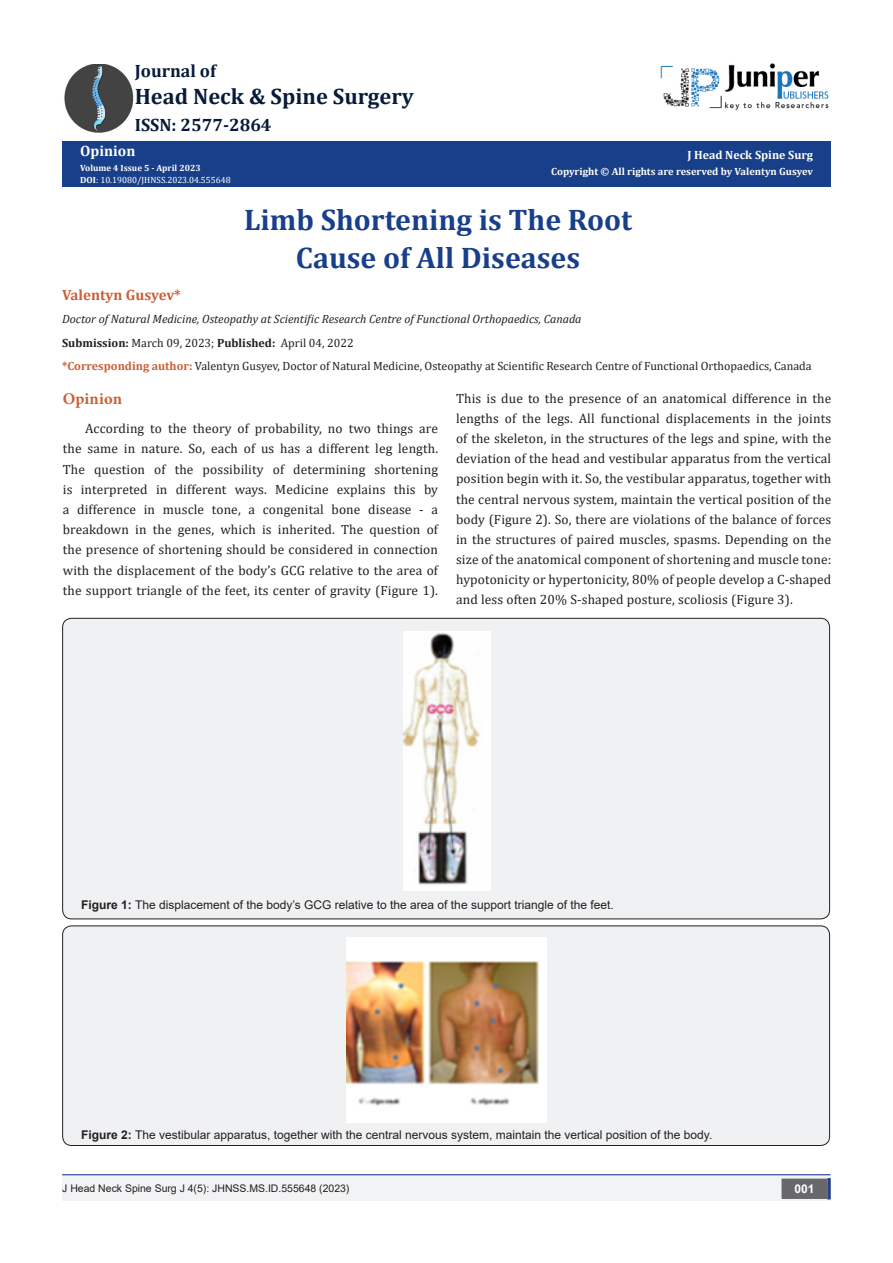
<style>
.page{position:relative;width:893px;height:1263px;background:#fff}
.page>*{position:absolute;margin:0;border:0;box-sizing:border-box;transform-origin:0 0}
.t1{font:700 29.85px/37.3px "Cambria";color:#183f89;text-align:center}
.t2{font:700 22.35px "Cambria";color:#071b39}
.t3{font:700 18px "Cambria";color:#071b39}
.t4{font:700 16.5px "Minion Pro";letter-spacing:.01em;color:#ca6035}
.t5{font:700 15px "Cambria";color:#ca5f37}
.t6{font:700 15px "Cambria";color:#fffefc}
.t7{font:13.5px/20.1px "Cambria";letter-spacing:.01em;color:#231f20;text-align:justify}
.t8{font:12px "Arial";color:#231f20}
.t9{font:12px "Cambria";color:#231f20}
.t10{font:italic 12px "Cambria";color:#231f20}
.t11{font:700 12px "Cambria";color:#fffefc}
.t12{font:700 12px "Arial";color:#fff}
.t13{font:10.5px "Arial";color:#231f20}
.t14{font:700 10.5px "Cambria";color:#fffefc}
.t15{font:9px "Cambria";color:#fff}
.t16{font:700 9px "Cambria";color:#fffefc}
.s1{font-weight:700}
.s2{font-weight:700;color:#ca5f37}
</style>
<div class="page">
<div style="left:62px;top:141px;width:769px;height:45px;background:#183f89"></div>
<div style="left:62px;top:1175px;width:441px;height:26px;background:#f2f3f4"></div>
<div style="left:503px;top:1175px;width:328px;height:26px;background:#f2f3f4"></div>
<div style="left:782px;top:1179px;width:45px;height:19px;background:#68676a"></div>
<div style="left:781px;top:1178px;width:46px;height:21px;border:2px solid #68676a"></div>
<svg style="left:827px;top:1178px;width:4px;height:21px"></svg>
<img style="left:661px;top:63px;width:168px;height:47px">
<hr style="left:62px;top:1174px;width:768px;height:1px;background:#253f8e">
<img style="left:64px;top:64px;width:70px;height:69px">
<div style="left:63px;top:618px;width:767px;height:301px;background:#f0f1f2;border-radius:9px"></div>
<img style="left:403px;top:631px;width:87px;height:260px">
<div style="left:63px;top:926px;width:767px;height:219px;background:#f0f1f2;border-radius:9px"></div>
<div style="left:62px;top:925px;width:768px;height:221px;border:1px solid #231f20;border-radius:9px"></div>
<img style="left:346px;top:938px;width:201px;height:184px">
<p class="t3" style="left:135px;top:59px;width:83px">Journal of</p>
<p class="t2" style="left:135px;top:81px;width:280px">Head Neck &amp; Spine Surgery</p>
<p class="t3" style="left:135px;top:112px;width:138px">ISSN: 2577-2864</p>
<p class="t6" style="left:80px;top:140px;width:57px">Opinion</p>
<p class="t16" style="left:80px;top:162px;width:122px">Volume 4 Issue 5 - April 2023</p>
<p class="t15" style="left:80px;top:175px;width:152px"><span class="s1">DOI</span>: 10.19080/JHNSS.2023.04.555648</p>
<p class="t11" style="left:687px;top:147px;width:127px">J Head Neck Spine Surg</p>
<p class="t14" style="left:551px;top:164px;width:263px">Copyright © All rights are reserved by Valentyn Gusyev</p>
<p class="t1" style="left:244px;top:200px;width:389px">Limb Shortening is The Root<br>Cause of All Diseases</p>
<p class="t5" style="left:62px;top:284px;width:120px">Valentyn Gusyev*</p>
<p class="t10" style="left:62px;top:311px;width:521px">Doctor of Natural Medicine, Osteopathy at Scientific Research Centre of Functional Orthopaedics, Canada</p>
<p class="t9" style="left:62px;top:335px;width:293px"><span class="s1">Submission:</span> March 09, 2023; <span class="s1">Published:</span> April 04, 2022</p>
<p class="t9" style="left:62px;top:359px;width:751px"><span class="s2">*Corresponding author:</span> Valentyn Gusyev, Doctor of Natural Medicine, Osteopathy at Scientific Research Centre of Functional Orthopaedics, Canada</p>
<p class="t4" style="left:63px;top:387px;width:61px">Opinion</p>
<p class="t7" style="left:63px;top:419px;width:377px;text-indent:22px">According to the theory of probability, no two things are the same in nature. So, each of us has a different leg length.<br>The question of the possibility of determining shortening is interpreted in different ways. Medicine explains this by a difference in muscle tone, a congenital bone disease - a breakdown in the genes, which is inherited. The question of the presence of shortening should be considered in connection with the displacement of the body’s GCG relative to the area of the support triangle of the feet, its center of gravity (Figure 1).</p>
<p class="t7" style="left:456px;top:388px;width:377px">This is due to the presence of an anatomical difference in the lengths of the legs. All functional displacements in the joints of the skeleton, in the structures of the legs and spine, with the deviation of the head and vestibular apparatus from the vertical position begin with it. So, the vestibular apparatus, together with the central nervous system, maintain the vertical position of the body (Figure 2). So, there are violations of the balance of forces in the structures of paired muscles, spasms. Depending on the size of the anatomical component of shortening and muscle tone: hypotonicity or hypertonicity, 80% of people develop a C-shaped and less often 20% S-shaped posture, scoliosis (Figure 3).</p>
<p class="t8" style="left:81px;top:896px;width:534px"><span class="s1">Figure 1:</span> The displacement of the body’s GCG relative to the area of the support triangle of the feet.</p>
<p class="t8" style="left:81px;top:1126px;width:633px"><span class="s1">Figure 2:</span> The vestibular apparatus, together with the central nervous system, maintain the vertical position of the body.</p>
<p class="t13" style="left:62px;top:1181px;width:289px">J Head Neck Spine Surg J 4(5): JHNSS.MS.ID.555648 (2023)</p>
<p class="t12" style="left:794px;top:1180px;width:22px">001</p>
</div>
